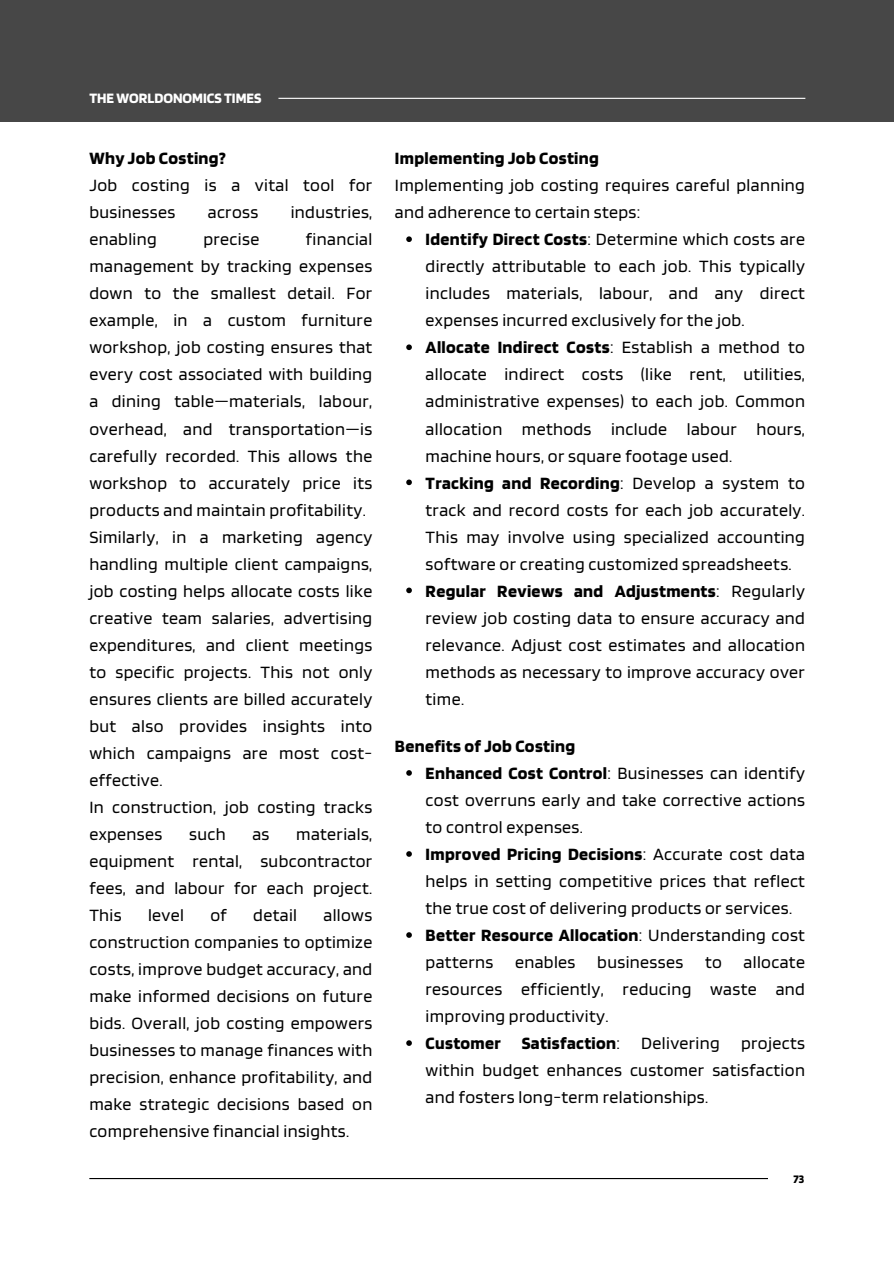
<style>
.page{position:relative;width:894px;height:1264px;background:#fff}
.page>*{position:absolute;margin:0;border:0;box-sizing:border-box;transform-origin:0 0}
.t1{font:18px/27px "Blinker";letter-spacing:.02em;color:#000;text-align:justify}
.t2{font:700 18px "Blinker";letter-spacing:.02em;color:#000}
.t3{font:700 15px "Blinker";color:#fff}
.t4{font:700 12px "Blinker";color:#000}
.s1{font-weight:700}
</style>
<div class="page">
<div style="left:0;top:0;width:893px;height:121px;background:#474747"></div>
<hr style="left:278px;top:98px;width:527px;height:1px;background:#fff">
<hr style="left:89px;top:1177px;width:678px;height:2px;background:#000">
<svg style="left:406px;top:236px;width:6px;height:6px"></svg>
<svg style="left:406px;top:344px;width:6px;height:6px"></svg>
<svg style="left:406px;top:479px;width:6px;height:6px"></svg>
<svg style="left:406px;top:587px;width:6px;height:6px"></svg>
<svg style="left:406px;top:770px;width:6px;height:5px"></svg>
<svg style="left:406px;top:851px;width:6px;height:5px"></svg>
<svg style="left:406px;top:932px;width:6px;height:5px"></svg>
<svg style="left:406px;top:1040px;width:6px;height:5px"></svg>
<p class="t3" style="left:89px;top:88px;width:173px">THE WORLDONOMICS TIMES</p>
<h2 class="t1" style="left:89px;top:144px;width:284px;text-align:left"><span class="s1">Why Job Costing?<br></span>Job costing is a vital tool for businesses</h2>
<h2 class="t1" style="left:208px;top:198px;width:52px">across</h2>
<h2 class="t1" style="left:290px;top:198px;width:83px">industries,</h2>
<h2 class="t1" style="left:89px;top:225px;width:284px;text-align:left;text-indent:216px">financial management by tracking expenses down to the smallest detail. For example, in a custom furniture workshop, job costing ensures that every cost associated with building a dining table—materials, labour, overhead, and transportation—is carefully recorded. This allows the workshop to accurately price its products and maintain profitability.<br>Similarly, in a marketing agency handling multiple client campaigns, job costing helps allocate costs like creative team salaries, advertising expenditures, and client meetings to specific projects. This not only ensures clients are billed accurately but also provides insights into which campaigns are most cost&shy;effective.<br>In construction, job costing tracks expenses</h2>
<h2 class="t1" style="left:89px;top:225px;width:69px">enabling</h2>
<h2 class="t1" style="left:203px;top:225px;width:57px">precise</h2>
<h2 class="t1" style="left:89px;top:819px;width:284px;text-indent:207px">materials, equipment rental, subcontractor fees, and labour for each project.<br>This</h2>
<h2 class="t1" style="left:189px;top:819px;width:38px">such</h2>
<h2 class="t1" style="left:252px;top:819px;width:19px">as</h2>
<h2 class="t1" style="left:148px;top:900px;width:37px">level</h2>
<h2 class="t1" style="left:210px;top:900px;width:18px">of</h2>
<h2 class="t1" style="left:253px;top:900px;width:45px">detail</h2>
<h2 class="t1" style="left:89px;top:900px;width:284px;text-indent:234px">allows construction companies to optimize costs, improve budget accuracy, and make informed decisions on future bids. Overall, job costing empowers businesses to manage finances with precision, enhance profitability, and make strategic decisions based on comprehensive financial insights.</h2>
<p class="t1" style="left:395px;top:144px;width:411px;text-align:left"><span class="s1">Implementing Job Costing<br></span>Implementing job costing requires careful planning and adherence to certain steps:</p>
<p class="t1" style="left:425px;top:225px;width:381px"><span class="s1">Identify Direct Costs</span>: Determine which costs are directly attributable to each job. This typically includes materials, labour, and any direct expenses incurred exclusively for the job.</p>
<p class="t1" style="left:425px;top:333px;width:381px"><span class="s1">Allocate Indirect Costs</span>: Establish a method to allocate indirect costs (like rent, utilities, administrative expenses) to each job. Common allocation methods include labour hours, machine hours, or square footage used.</p>
<p class="t1" style="left:425px;top:468px;width:381px"><span class="s1">Tracking and Recording</span>: Develop a system to track and record costs for each job accurately.<br>This may involve using specialized accounting software or creating customized spreadsheets.</p>
<h1 class="t1" style="left:425px;top:576px;width:381px"><span class="s1">Regular Reviews and Adjustments</span>: Regularly review job costing data to ensure accuracy and relevance. Adjust cost estimates and allocation methods as necessary to improve accuracy over time.</h1>
<p class="t2" style="left:395px;top:734px;width:182px">Benefits of Job Costing</p>
<p class="t1" style="left:425px;top:759px;width:381px"><span class="s1">Enhanced Cost Control</span>: Businesses can identify cost overruns early and take corrective actions to control expenses.</p>
<p class="t1" style="left:425px;top:840px;width:381px"><span class="s1">Improved Pricing Decisions</span>: Accurate cost data helps in setting competitive prices that reflect the true cost of delivering products or services.</p>
<p class="t1" style="left:425px;top:921px;width:381px"><span class="s1">Better Resource Allocation</span>: Understanding cost patterns enables businesses to allocate resources efficiently, reducing waste and improving productivity.</p>
<p class="t1" style="left:425px;top:1029px;width:381px"><span class="s1">Customer Satisfaction</span>: Delivering projects within budget enhances customer satisfaction and fosters long-term relationships.</p>
<h2 class="t4" style="left:793px;top:1170px;width:12px">73</h2>
</div>
